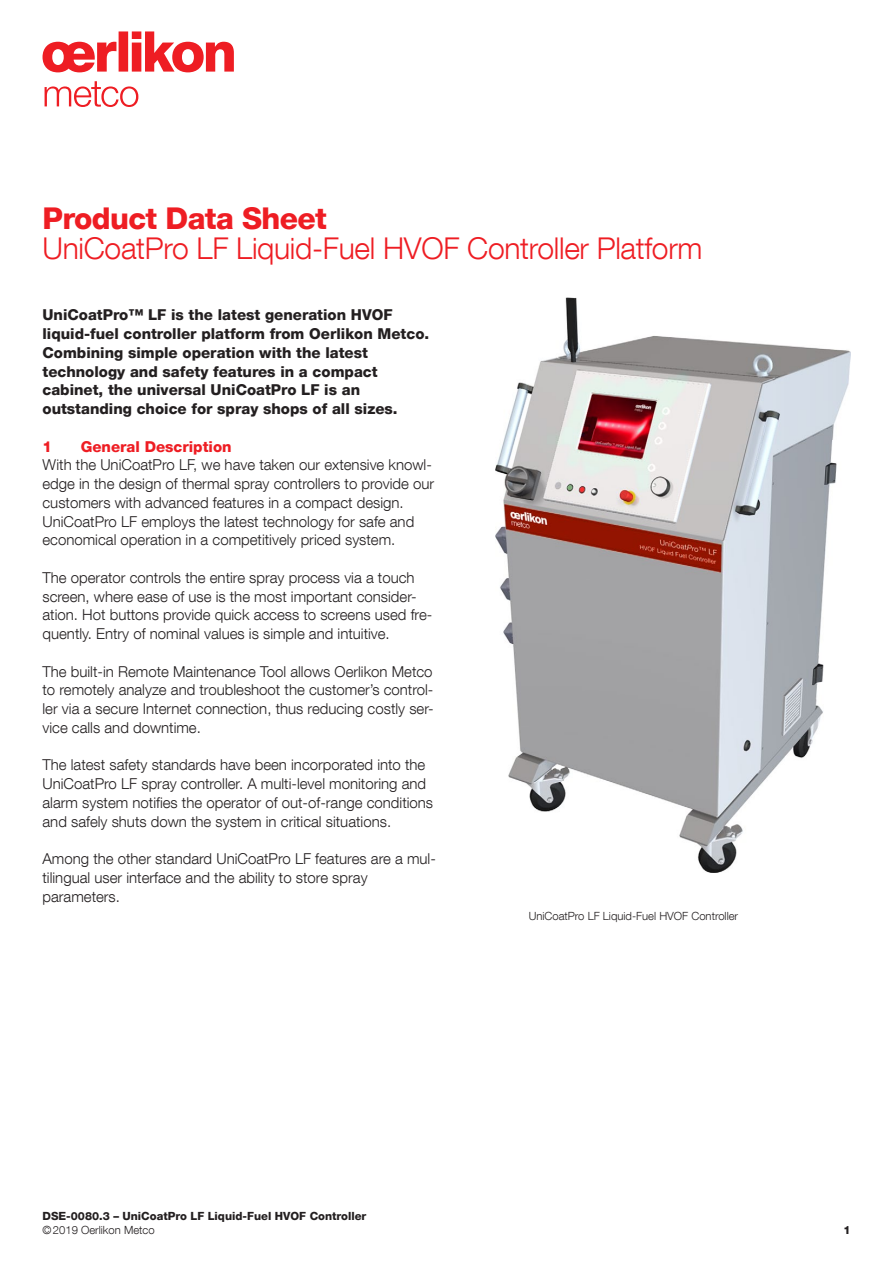
<style>
.page{position:relative;width:893px;height:1263px;background:#fff}
.page>*{position:absolute;margin:0;border:0;box-sizing:border-box;transform-origin:0 0}
.t1{font:300 30px "Helvetica Neue LT Com";letter-spacing:-.01em;color:#ee1d23}
.t2{font:800 30px "Helvetica Neue LT Com";letter-spacing:-.02em;color:#ee1d23}
.t3{font:300 15px/18.8px "Helvetica Neue LT Com";color:#231f20}
.t4{font:800 15px/18.8px "Helvetica Neue LT Com";color:#231f20}
.t5{font:800 15px "Helvetica Neue LT Com";color:#ee1d23}
.t6{font:300 11.25px "Helvetica Neue LT Com";color:#231f20}
.t7{font:800 11.25px "Helvetica Neue LT Com";color:#231f20}
</style>
<div class="page">
<svg style="left:43px;top:31px;width:191px;height:41px"></svg>
<svg style="left:45px;top:81px;width:93px;height:26px"></svg>
<img style="left:495px;top:298px;width:355px;height:574px">
<h1 class="t2" style="left:43px;top:201px;width:286px">Product Data Sheet</h1>
<h1 class="t1" style="left:43px;top:230px;width:661px">UniCoatPro LF Liquid-Fuel HVOF Controller Platform</h1>
<p class="t4" style="left:43px;top:306px;width:388px">UniCoatPro™ LF is the latest generation HVOF liquid-fuel controller platform from Oerlikon Metco.<br>Combining simple operation with the latest technology and safety features in a compact cabinet, the universal UniCoatPro LF is an outstanding choice for spray shops of all sizes.</p>
<p class="t5" style="left:43px;top:437px;width:11px">1</p>
<p class="t5" style="left:81px;top:437px;width:152px">General Description</p>
<p class="t3" style="left:43px;top:455px;width:393px">With the UniCoatPro LF, we have taken our extensive knowl&shy;edge in the design of thermal spray controllers to provide our customers with advanced features in a compact design.<br>UniCoatPro LF employs the latest technology for safe and economical operation in a competitively priced system.</p>
<p class="t3" style="left:43px;top:568px;width:391px">The operator controls the entire spray process via a touch screen, where ease of use is the most important consider&shy;ation. Hot buttons provide quick access to screens used fre&shy;quently. Entry of nominal values is simple and intuitive.</p>
<p class="t3" style="left:43px;top:662px;width:393px;text-align:justify">The built-in Remote Maintenance Tool allows Oerlikon Metco to remotely analyze and troubleshoot the customer’s control&shy;ler via a secure Internet connection, thus reducing costly ser&shy;vice calls and downtime.</p>
<p class="t3" style="left:43px;top:755px;width:392px">The latest safety standards have been incorporated into the UniCoatPro LF spray controller. A multi-level monitoring and alarm system notifies the operator of out-of-range conditions and safely shuts down the system in critical situations.</p>
<p class="t3" style="left:43px;top:849px;width:395px">Among the other standard UniCoatPro LF features are a mul&shy;tilingual user interface and the ability to store spray parameters.</p>
<p class="t6" style="left:529px;top:909px;width:211px">UniCoatPro LF Liquid-Fuel HVOF Controller</p>
<p class="t7" style="left:43px;top:1209px;width:325px">DSE-0080.3 – UniCoatPro LF Liquid-Fuel HVOF Controller</p>
<p class="t6" style="left:43px;top:1223px;width:114px">©2019 Oerlikon Metco</p>
<p class="t7" style="left:843px;top:1223px;width:9px">1</p>
</div>
